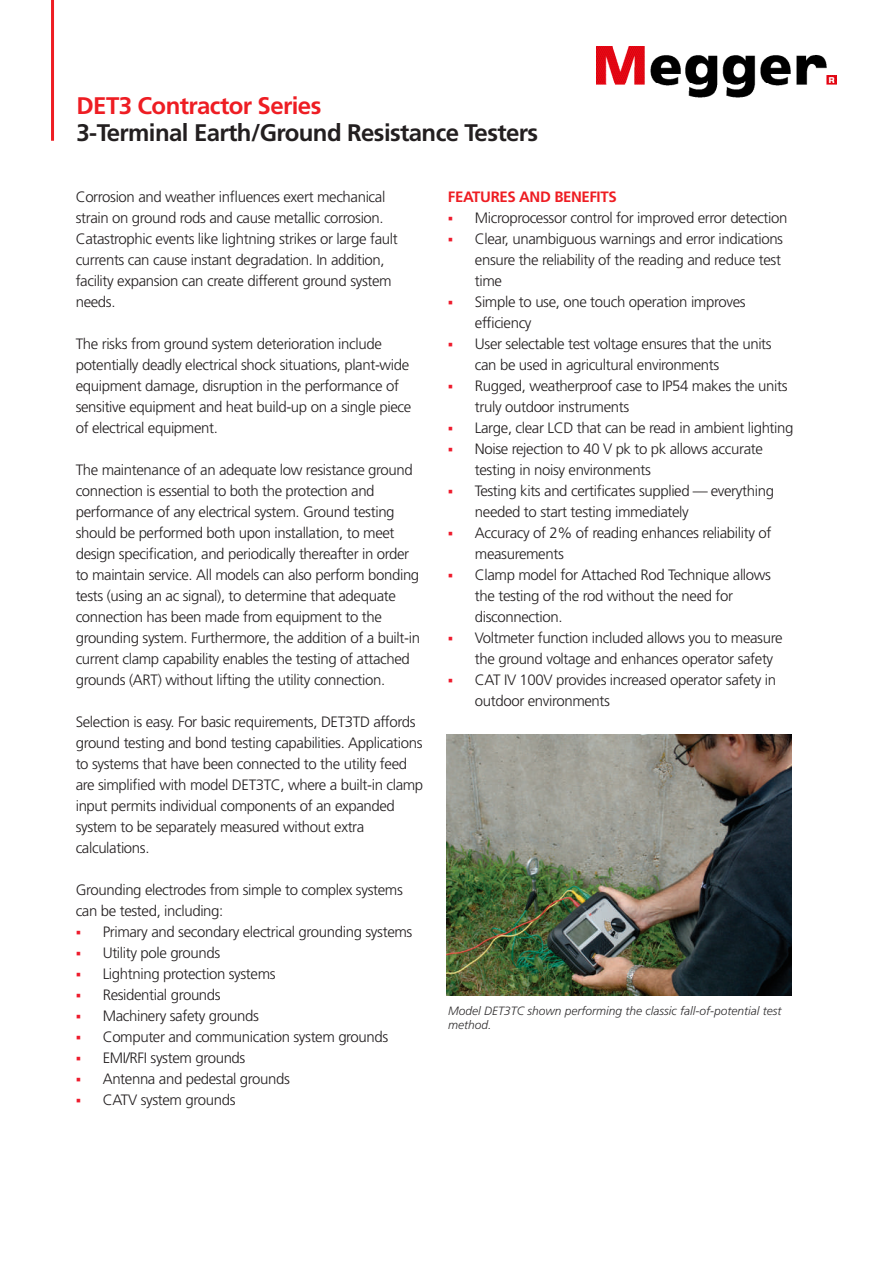
<style>
.page{position:relative;width:893px;height:1263px;background:#fff}
.page>*{position:absolute;margin:0;border:0;box-sizing:border-box;transform-origin:0 0}
.t1{font:700 24px "Frutiger LT Std";letter-spacing:-.025em;color:#231f20}
.t2{font:700 24px "Frutiger LT Std";letter-spacing:-.025em;color:#ee1d23}
.t3{font:300 15px/21px "Frutiger LT Std";letter-spacing:-.025em;color:#231f20}
.t4{font:700 15px "Frutiger LT Std";letter-spacing:-.025em;color:#ee1d23}
.t5{font:italic 300 12px/14.4px "Frutiger LT Pro";color:#312f30}
.s1{color:#ee1b2c}
</style>
<div class="page">
<img style="left:446px;top:734px;width:346px;height:261px">
<hr style="left:51px;top:0;width:3px;height:141px;background:#ee1d23">
<img style="left:596px;top:47px;width:240px;height:51px">
<h1 class="t2" style="left:77px;top:91px;width:246px">DET3 Contractor Series</h1>
<h1 class="t1" style="left:77px;top:118px;width:463px">3-Terminal Earth/Ground Resistance Testers</h1>
<p class="t3" style="left:76px;top:187px;width:324px">Corrosion and weather influences exert mechanical strain on ground rods and cause metallic corrosion.<br>Catastrophic events like lightning strikes or large fault currents can cause instant degradation. In addition, facility expansion can create different ground system needs.</p>
<p class="t3" style="left:76px;top:334px;width:337px">The risks from ground system deterioration include potentially deadly electrical shock situations, plant-wide equipment damage, disruption in the performance of sensitive equipment and heat build-up on a single piece of electrical equipment.</p>
<p class="t3" style="left:76px;top:460px;width:346px">The maintenance of an adequate low resistance ground connection is essential to both the protection and performance of any electrical system. Ground testing should be performed both upon installation, to meet design specification, and periodically thereafter in order to maintain service. All models can also perform bonding tests (using an ac signal), to determine that adequate connection has been made from equipment to the grounding system. Furthermore, the addition of a built-in current clamp capability enables the testing of attached grounds (ART) without lifting the utility connection.</p>
<p class="t3" style="left:76px;top:712px;width:349px">Selection is easy. For basic requirements, DET3TD affords ground testing and bond testing capabilities. Applications to systems that have been connected to the utility feed are simplified with model DET3TC, where a built-in clamp input permits individual components of an expanded system to be separately measured without extra calculations.</p>
<p class="t3" style="left:76px;top:880px;width:329px">Grounding electrodes from simple to complex systems can be tested, including:</p>
<p class="t3" style="left:76px;top:922px;width:338px"><span class="s1">▪</span> Primary and secondary electrical grounding systems</p>
<p class="t3" style="left:76px;top:943px;width:146px"><span class="s1">▪</span> Utility pole grounds</p>
<p class="t3" style="left:76px;top:964px;width:201px"><span class="s1">▪</span> Lightning protection systems</p>
<p class="t3" style="left:76px;top:985px;width:147px"><span class="s1">▪</span> Residential grounds</p>
<p class="t3" style="left:76px;top:1006px;width:185px"><span class="s1">▪</span> Machinery safety grounds</p>
<p class="t3" style="left:76px;top:1027px;width:314px"><span class="s1">▪</span> Computer and communication system grounds</p>
<p class="t3" style="left:76px;top:1048px;width:171px"><span class="s1">▪</span> EMI/RFI system grounds</p>
<p class="t3" style="left:76px;top:1069px;width:216px"><span class="s1">▪</span> Antenna and pedestal grounds</p>
<p class="t3" style="left:76px;top:1090px;width:161px"><span class="s1">▪</span> CATV system grounds</p>
<p class="t4" style="left:448px;top:188px;width:170px">FEATURES AND BENEFITS</p>
<p class="t3" style="left:448px;top:208px;width:341px"><span class="s1">▪</span> Microprocessor control for improved error detection</p>
<p class="t3" style="left:475px;top:229px;width:310px;text-indent:-27px"><span class="s1">▪</span> Clear, unambiguous warnings and error indications ensure the reliability of the reading and reduce test time</p>
<p class="t3" style="left:475px;top:292px;width:272px;text-indent:-27px"><span class="s1">▪</span> Simple to use, one touch operation improves efficiency</p>
<p class="t3" style="left:475px;top:334px;width:298px;text-indent:-27px"><span class="s1">▪</span> User selectable test voltage ensures that the units can be used in agricultural environments</p>
<p class="t3" style="left:475px;top:376px;width:314px;text-indent:-27px"><span class="s1">▪</span> Rugged, weatherproof case to IP54 makes the units truly outdoor instruments</p>
<p class="t3" style="left:448px;top:418px;width:347px"><span class="s1">▪</span> Large, clear LCD that can be read in ambient lighting</p>
<p class="t3" style="left:475px;top:439px;width:289px;text-indent:-27px"><span class="s1">▪</span> Noise rejection to 40 V pk to pk allows accurate testing in noisy environments</p>
<p class="t3" style="left:475px;top:481px;width:301px;text-indent:-27px"><span class="s1">▪</span> Testing kits and certificates supplied — everything needed to start testing immediately</p>
<p class="t3" style="left:475px;top:523px;width:298px;text-indent:-27px"><span class="s1">▪</span> Accuracy of 2% of reading enhances reliability of measurements</p>
<p class="t3" style="left:475px;top:565px;width:298px;text-indent:-27px"><span class="s1">▪</span> Clamp model for Attached Rod Technique allows the testing of the rod without the need for disconnection.</p>
<p class="t3" style="left:475px;top:628px;width:309px;text-indent:-27px"><span class="s1">▪</span> Voltmeter function included allows you to measure the ground voltage and enhances operator safety</p>
<p class="t3" style="left:475px;top:670px;width:303px;text-indent:-27px"><span class="s1">▪</span> CAT IV 100V provides increased operator safety in outdoor environments</p>
<p class="t5" style="left:448px;top:1004px;width:335px">Model DET3TC shown performing the classic fall-of-potential test method.</p>
</div>
